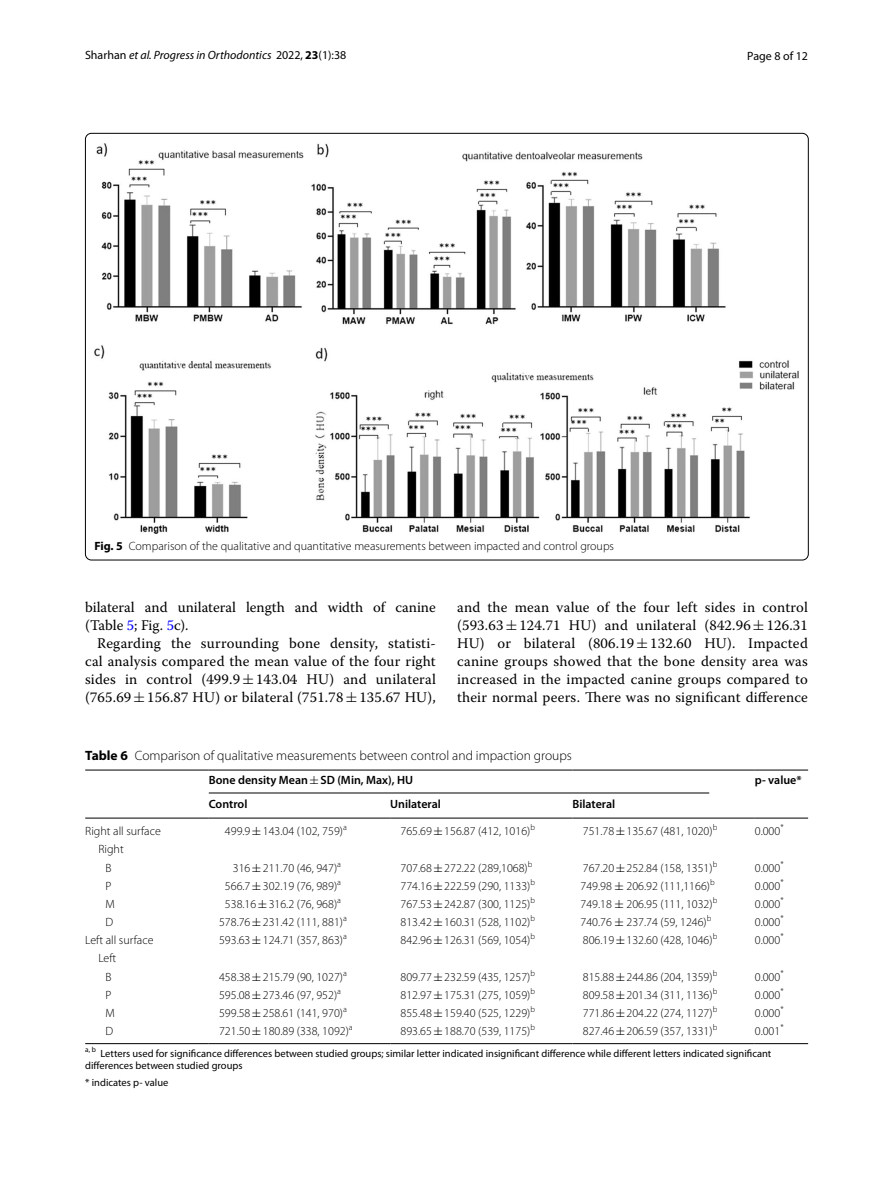
<style>
.page{position:relative;width:893px;height:1187px;background:#fff}
.page>*{position:absolute;margin:0;border:0;box-sizing:border-box;transform-origin:0 0}
.t1{font:14.7px/18px "Warnock Pro";letter-spacing:.015em;color:#000;text-align:justify}
.t2{font:300 13.5px "Myriad Pro";color:#000}
.t3{font:300 12px/18.1px "Myriad Pro";color:#000;text-align:center}
.t4{font:600 12px "Myriad Pro";color:#000}
.t5{font:italic 12px "Myriad Pro";color:#000}
.t6{font:12px "Myriad Pro";color:#000}
.t7{font:10.5px/12.8px "Myriad Pro";color:#000}
.s1{font-style:normal}
.s2{font-weight:700;font-style:normal}
.s3{font-weight:700}
.s4{color:#00f}
.s5{font-family:"MTSY"}
.s6{font-family:"MTSY";font-weight:400}
</style>
<div class="page">
<img style="left:94px;top:143px;width:705px;height:391px">
<hr style="left:85px;top:769px;width:124px;height:1px;background:#000">
<hr style="left:85px;top:817px;width:124px;height:1px;background:#000">
<hr style="left:209px;top:769px;width:181px;height:1px;background:#000">
<hr style="left:390px;top:769px;width:182px;height:1px;background:#000">
<hr style="left:572px;top:769px;width:183px;height:1px;background:#000">
<hr style="left:755px;top:769px;width:53px;height:1px;background:#000">
<hr style="left:755px;top:817px;width:53px;height:1px;background:#000">
<hr style="left:209px;top:817px;width:181px;height:1px;background:#000">
<hr style="left:390px;top:817px;width:182px;height:1px;background:#000">
<hr style="left:572px;top:817px;width:183px;height:1px;background:#000">
<hr style="left:85px;top:1043px;width:124px;height:1px;background:#000">
<hr style="left:209px;top:1043px;width:181px;height:1px;background:#000">
<hr style="left:390px;top:1043px;width:182px;height:1px;background:#000">
<hr style="left:572px;top:1043px;width:183px;height:1px;background:#000">
<hr style="left:755px;top:1043px;width:53px;height:1px;background:#000">
<hr style="left:209px;top:792px;width:500px;height:1px;background:#000">
<p class="t5" style="left:85px;top:48px;width:263px"><span class="s1">Sharhan</span> et al. Progress in Orthodontics <span class="s1">2022,</span> <span class="s2">23</span><span class="s1">(1):38</span></p>
<p class="t6" style="left:747px;top:48px;width:62px">Page 8 of 12</p>
<p class="t3" style="left:94px;top:537px;width:521px"><span class="s3">Fig. 5</span> Comparison of the qualitative and quantitative measurements between impacted and control groups</p>
<p class="t1" style="left:85px;top:597px;width:352px">bilateral and unilateral length and width of canine (Table <span class="s4">5</span>; Fig. <span class="s4">5</span>c).</p>
<p class="t1" style="left:85px;top:633px;width:352px;text-indent:12px">Regarding the surrounding bone density, statisti&shy;cal analysis compared the mean value of the four right sides in control (499.9<span class="s5">±</span>143.04 HU) and unilateral (765.69<span class="s5">±</span>156.87 HU) or bilateral (751.78<span class="s5">±</span>135.67 HU),</p>
<p class="t1" style="left:457px;top:597px;width:352px">and the mean value of the four left sides in control (593.63<span class="s5">±</span>124.71 HU) and unilateral (842.96<span class="s5">±</span>126.31<br>HU) or bilateral (806.19<span class="s5">±</span>132.60 HU). Impacted canine groups showed that the bone density area was increased in the impacted canine groups compared to their normal peers. There was no significant difference</p>
<p class="t2" style="left:85px;top:748px;width:488px"><span class="s3">Table 6</span> Comparison of qualitative measurements between control and impaction groups</p>
<p class="t4" style="left:209px;top:772px;width:206px">Bone density Mean<span class="s6">±</span>SD (Min, Max), HU</p>
<p class="t4" style="left:755px;top:772px;width:48px">p- value*</p>
<p class="t4" style="left:209px;top:796px;width:40px">Control</p>
<p class="t4" style="left:390px;top:796px;width:52px">Unilateral</p>
<p class="t4" style="left:572px;top:796px;width:44px">Bilateral</p>
<p class="t3" style="left:85px;top:822px;width:77px">Right all surface</p>
<p class="t3" style="left:225px;top:822px;width:123px">499.9<span class="s6">±</span>143.04 (102, 759)<sup>a</sup></p>
<p class="t3" style="left:401px;top:822px;width:136px">765.69<span class="s6">±</span>156.87 (412, 1016)<sup>b</sup></p>
<p class="t3" style="left:583px;top:822px;width:136px">751.78<span class="s6">±</span>135.67 (481, 1020)<sup>b</sup></p>
<p class="t3" style="left:755px;top:822px;width:30px">0.000<sup>*</sup></p>
<p class="t3" style="left:98px;top:840px;width:27px">Right<br>B</p>
<p class="t3" style="left:233px;top:858px;width:110px">316<span class="s6">±</span>211.70 (46, 947)<sup>a</sup></p>
<p class="t3" style="left:401px;top:858px;width:133px">707.68<span class="s6">±</span>272.22 (289,1068)<sup>b</sup></p>
<p class="t3" style="left:583px;top:858px;width:136px">767.20<span class="s6">±</span>252.84 (158, 1351)<sup>b</sup></p>
<p class="t3" style="left:755px;top:858px;width:30px">0.000<sup>*</sup></p>
<p class="t3" style="left:105px;top:876px;width:8px">P</p>
<p class="t3" style="left:225px;top:876px;width:118px">566.7<span class="s6">±</span>302.19 (76, 989)<sup>a</sup></p>
<p class="t3" style="left:401px;top:876px;width:136px">774.16<span class="s6">±</span>222.59 (290, 1133)<sup>b</sup></p>
<p class="t3" style="left:581px;top:876px;width:136px">749.98 <span class="s6">±</span> 206.92 (111,1166)<sup>b</sup></p>
<p class="t3" style="left:755px;top:876px;width:30px">0.000<sup>*</sup></p>
<p class="t3" style="left:105px;top:894px;width:11px">M</p>
<p class="t3" style="left:225px;top:894px;width:118px">538.16<span class="s6">±</span>316.2 (76, 968)<sup>a</sup></p>
<p class="t3" style="left:401px;top:894px;width:136px">767.53<span class="s6">±</span>242.87 (300, 1125)<sup>b</sup></p>
<p class="t3" style="left:581px;top:894px;width:138px">749.18 <span class="s6">±</span> 206.95 (111, 1032)<sup>b</sup></p>
<p class="t3" style="left:755px;top:894px;width:30px">0.000<sup>*</sup></p>
<p class="t3" style="left:105px;top:913px;width:9px">D</p>
<p class="t3" style="left:219px;top:913px;width:129px">578.76<span class="s6">±</span>231.42 (111, 881)<sup>a</sup></p>
<p class="t3" style="left:401px;top:913px;width:136px">813.42<span class="s6">±</span>160.31 (528, 1102)<sup>b</sup></p>
<p class="t3" style="left:581px;top:913px;width:132px">740.76 <span class="s6">±</span> 237.74 (59, 1246)<sup>b</sup></p>
<p class="t3" style="left:755px;top:913px;width:30px">0.000<sup>*</sup></p>
<p class="t3" style="left:85px;top:931px;width:70px">Left all surface</p>
<p class="t3" style="left:219px;top:931px;width:129px">593.63<span class="s6">±</span>124.71 (357, 863)<sup>a</sup></p>
<p class="t3" style="left:401px;top:931px;width:136px">842.96<span class="s6">±</span>126.31 (569, 1054)<sup>b</sup></p>
<p class="t3" style="left:583px;top:931px;width:136px">806.19<span class="s6">±</span>132.60 (428, 1046)<sup>b</sup></p>
<p class="t3" style="left:755px;top:931px;width:30px">0.000<sup>*</sup></p>
<p class="t3" style="left:98px;top:949px;width:19px">Left<br>B</p>
<p class="t3" style="left:219px;top:967px;width:129px">458.38<span class="s6">±</span>215.79 (90, 1027)<sup>a</sup></p>
<p class="t3" style="left:401px;top:967px;width:136px">809.77<span class="s6">±</span>232.59 (435, 1257)<sup>b</sup></p>
<p class="t3" style="left:583px;top:967px;width:136px">815.88<span class="s6">±</span>244.86 (204, 1359)<sup>b</sup></p>
<p class="t3" style="left:755px;top:967px;width:30px">0.000<sup>*</sup></p>
<p class="t3" style="left:105px;top:985px;width:8px">P</p>
<p class="t3" style="left:219px;top:985px;width:123px">595.08<span class="s6">±</span>273.46 (97, 952)<sup>a</sup></p>
<p class="t3" style="left:401px;top:985px;width:136px">812.97<span class="s6">±</span>175.31 (275, 1059)<sup>b</sup></p>
<p class="t3" style="left:583px;top:985px;width:136px">809.58<span class="s6">±</span>201.34 (311, 1136)<sup>b</sup></p>
<p class="t3" style="left:755px;top:985px;width:30px">0.000<sup>*</sup></p>
<p class="t3" style="left:105px;top:1003px;width:11px">M</p>
<p class="t3" style="left:219px;top:1003px;width:129px">599.58<span class="s6">±</span>258.61 (141, 970)<sup>a</sup></p>
<p class="t3" style="left:401px;top:1003px;width:136px">855.48<span class="s6">±</span>159.40 (525, 1229)<sup>b</sup></p>
<p class="t3" style="left:583px;top:1003px;width:136px">771.86<span class="s6">±</span>204.22 (274, 1127)<sup>b</sup></p>
<p class="t3" style="left:755px;top:1003px;width:30px">0.000<sup>*</sup></p>
<p class="t3" style="left:105px;top:1022px;width:9px">D</p>
<p class="t3" style="left:219px;top:1022px;width:135px">721.50<span class="s6">±</span>180.89 (338, 1092)<sup>a</sup></p>
<p class="t3" style="left:401px;top:1022px;width:136px">893.65<span class="s6">±</span>188.70 (539, 1175)<sup>b</sup></p>
<p class="t3" style="left:583px;top:1022px;width:136px">827.46<span class="s6">±</span>206.59 (357, 1331)<sup>b</sup></p>
<p class="t3" style="left:755px;top:1022px;width:30px">0.001<sup>*</sup></p>
<p class="t7" style="left:85px;top:1046px;width:688px"><sup>a,</sup> <sup>b</sup> Letters used for significance differences between studied groups; similar letter indicated insignificant difference while different letters indicated significant differences between studied groups</p>
<p class="t7" style="left:85px;top:1076px;width:85px">* indicates p- value</p>
</div>
